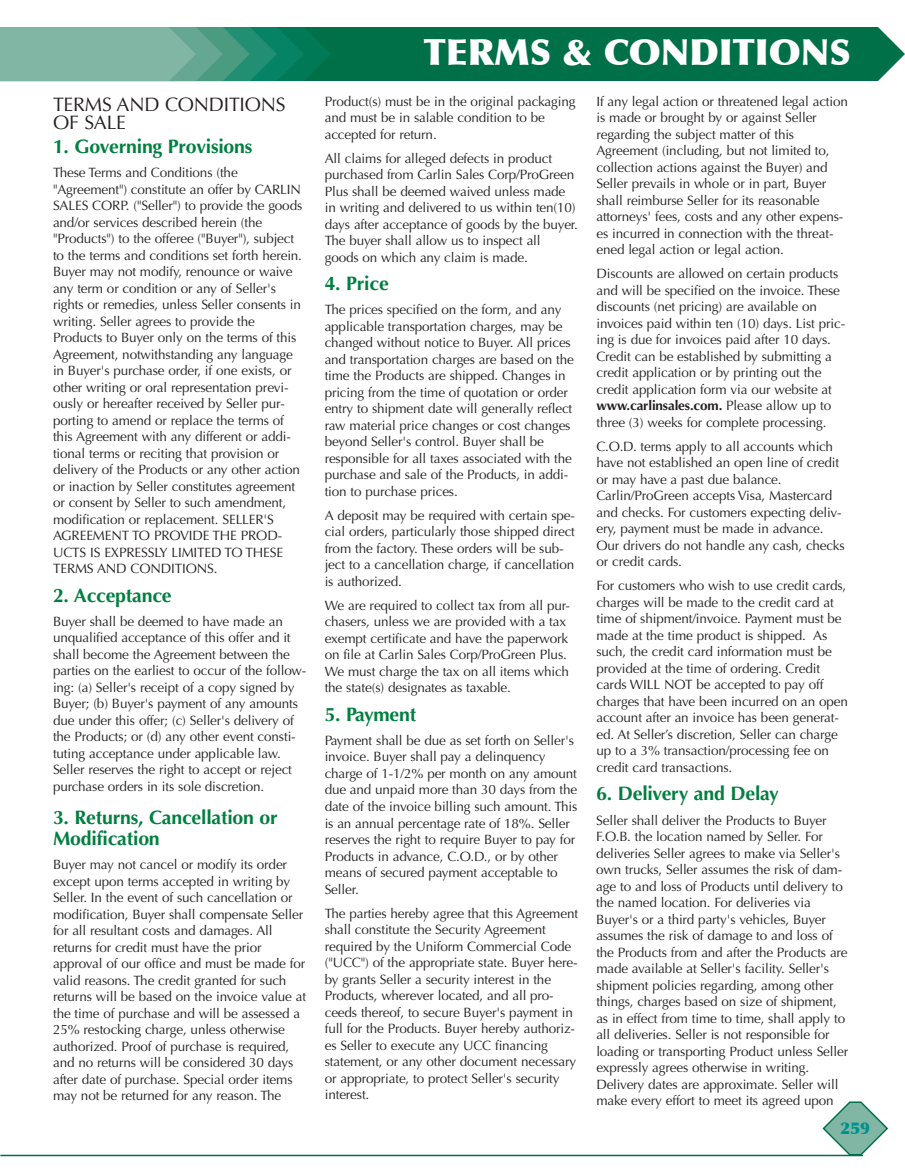
<style>
.page{position:relative;width:905px;height:1175px;background:#fff}
.page>*{position:absolute;margin:0;border:0;box-sizing:border-box;transform-origin:0 0}
.t1{font:900 36px "Optima";color:#fff}
.t2{font:700 19.5px/21px "Optima";letter-spacing:-.01em;color:#007f40}
.t3{font:19.5px/18px "Optima";letter-spacing:-.01em;color:#231f20}
.t4{font:900 16.5px "Optima";color:#009290}
.t5{font:13.5px/16.5px "Optima";letter-spacing:-.01em;color:#231f20}
.s1{font-weight:700}
</style>
<div class="page">
<div style="left:331px;top:27px;width:573px;height:54px;background:#007049"></div>
<svg style="left:0;top:27px;width:331px;height:54px;background:#59a38c"></svg>
<hr style="left:0;top:1154px;width:862px;height:2px;background:#007049">
<svg style="left:822px;top:1101px;width:66px;height:54px"></svg>
<h2 class="t3" style="left:53px;top:96px;width:234px">TERMS AND CONDITIONS<br>OF SALE</h2>
<h2 class="t2" style="left:53px;top:136px;width:201px">1. Governing Provisions</h2>
<p class="t5" style="left:53px;top:165px;width:251px">These Terms and Conditions (the "Agreement") constitute an offer by CARLIN SALES CORP. ("Seller") to provide the goods and/or services described herein (the "Products") to the offeree ("Buyer"), subject to the terms and conditions set forth herein.<br>Buyer may not modify, renounce or waive any term or condition or any of Seller's rights or remedies, unless Seller consents in writing. Seller agrees to provide the Products to Buyer only on the terms of this Agreement, notwithstanding any language in Buyer's purchase order, if one exists, or other writing or oral representation previ&shy;ously or hereafter received by Seller pur&shy;porting to amend or replace the terms of this Agreement with any different or addi&shy;tional terms or reciting that provision or delivery of the Products or any other action or inaction by Seller constitutes agreement or consent by Seller to such amendment, modification or replacement. SELLER'S AGREEMENT TO PROVIDE THE PROD-UCTS IS EXPRESSLY LIMITED TO THESE TERMS AND CONDITIONS.</p>
<h2 class="t2" style="left:53px;top:585px;width:120px">2. Acceptance</h2>
<p class="t5" style="left:53px;top:613px;width:255px">Buyer shall be deemed to have made an unqualified acceptance of this offer and it shall become the Agreement between the parties on the earliest to occur of the follow&shy;ing: (a) Seller's receipt of a copy signed by Buyer; (b) Buyer's payment of any amounts due under this offer; (c) Seller's delivery of the Products; or (d) any other event consti&shy;tuting acceptance under applicable law.<br>Seller reserves the right to accept or reject purchase orders in its sole discretion.</p>
<h2 class="t2" style="left:53px;top:807px;width:226px">3. Returns, Cancellation or<br>Modification</h2>
<p class="t5" style="left:53px;top:856px;width:255px">Buyer may not cancel or modify its order except upon terms accepted in writing by Seller. In the event of such cancellation or modification, Buyer shall compensate Seller for all resultant costs and damages. All returns for credit must have the prior approval of our office and must be made for valid reasons. The credit granted for such returns will be based on the invoice value at the time of purchase and will be assessed a 25% restocking charge, unless otherwise authorized. Proof of purchase is required, and no returns will be considered 30 days after date of purchase. Special order items may not be returned for any reason. The</p>
<h1 class="t1" style="left:423px;top:30px;width:429px">TERMS &amp; CONDITIONS</h1>
<p class="t5" style="left:325px;top:93px;width:252px">Product(s) must be in the original packaging and must be in salable condition to be accepted for return.</p>
<p class="t5" style="left:325px;top:150px;width:255px">All claims for alleged defects in product purchased from Carlin Sales Corp/ProGreen Plus shall be deemed waived unless made in writing and delivered to us within ten(10) days after acceptance of goods by the buyer.<br>The buyer shall allow us to inspect all<br>goods on which any claim is made.</p>
<h2 class="t2" style="left:325px;top:273px;width:66px">4. Price</h2>
<p class="t5" style="left:325px;top:302px;width:251px">The prices specified on the form, and any applicable transportation charges, may be changed without notice to Buyer. All prices and transportation charges are based on the time the Products are shipped. Changes in pricing from the time of quotation or order entry to shipment date will generally reflect raw material price changes or cost changes beyond Seller's control. Buyer shall be responsible for all taxes associated with the purchase and sale of the Products, in addi&shy;tion to purchase prices.</p>
<p class="t5" style="left:325px;top:507px;width:252px">A deposit may be required with certain spe&shy;cial orders, particularly those shipped direct from the factory. These orders will be sub&shy;ject to a cancellation charge, if cancellation is authorized.</p>
<p class="t5" style="left:325px;top:597px;width:247px">We are required to collect tax from all pur&shy;chasers, unless we are provided with a tax exempt certificate and have the paperwork on file at Carlin Sales Corp/ProGreen Plus.<br>We must charge the tax on all items which the state(s) designates as taxable.</p>
<h2 class="t2" style="left:325px;top:704px;width:93px">5. Payment</h2>
<p class="t5" style="left:325px;top:732px;width:254px">Payment shall be due as set forth on Seller's invoice. Buyer shall pay a delinquency charge of 1-1/2% per month on any amount due and unpaid more than 30 days from the date of the invoice billing such amount. This is an annual percentage rate of 18%. Seller reserves the right to require Buyer to pay for Products in advance, C.O.D., or by other means of secured payment acceptable to Seller.</p>
<p class="t5" style="left:325px;top:905px;width:255px">The parties hereby agree that this Agreement shall constitute the Security Agreement required by the Uniform Commercial Code ("UCC") of the appropriate state. Buyer here&shy;by grants Seller a security interest in the Products, wherever located, and all pro&shy;ceeds thereof, to secure Buyer's payment in full for the Products. Buyer hereby authoriz&shy;es Seller to execute any UCC financing statement, or any other document necessary or appropriate, to protect Seller's security interest.</p>
<p class="t5" style="left:596px;top:93px;width:253px">If any legal action or threatened legal action is made or brought by or against Seller regarding the subject matter of this Agreement (including, but not limited to, collection actions against the Buyer) and Seller prevails in whole or in part, Buyer shall reimburse Seller for its reasonable attorneys' fees, costs and any other expens&shy;es incurred in connection with the threat&shy;ened legal action or legal action.</p>
<p class="t5" style="left:596px;top:266px;width:250px">Discounts are allowed on certain products and will be specified on the invoice. These discounts (net pricing) are available on invoices paid within ten (10) days. List pric&shy;ing is due for invoices paid after 10 days.<br>Credit can be established by submitting a credit application or by printing out the credit application form via our website at <span class="s1">www.carlinsales.com.</span> Please allow up to three (3) weeks for complete processing.</p>
<p class="t5" style="left:596px;top:438px;width:250px">C.O.D. terms apply to all accounts which have not established an open line of credit or may have a past due balance.<br>Carlin/ProGreen accepts Visa, Mastercard and checks. For customers expecting deliv&shy;ery, payment must be made in advance.<br>Our drivers do not handle any cash, checks or credit cards.</p>
<p class="t5" style="left:596px;top:578px;width:253px">For customers who wish to use credit cards, charges will be made to the credit card at time of shipment/invoice. Payment must be made at the time product is shipped. As such, the credit card information must be provided at the time of ordering. Credit cards WILL NOT be accepted to pay off charges that have been incurred on an open account after an invoice has been generat&shy;ed. At Seller’s discretion, Seller can charge up to a 3% transaction/processing fee on credit card transactions.</p>
<h2 class="t2" style="left:596px;top:783px;width:184px">6. Delivery and Delay</h2>
<p class="t5" style="left:596px;top:812px;width:253px">Seller shall deliver the Products to Buyer F.O.B. the location named by Seller. For deliveries Seller agrees to make via Seller's own trucks, Seller assumes the risk of dam&shy;age to and loss of Products until delivery to the named location. For deliveries via Buyer's or a third party's vehicles, Buyer assumes the risk of damage to and loss of the Products from and after the Products are made available at Seller's facility. Seller's shipment policies regarding, among other things, charges based on size of shipment, as in effect from time to time, shall apply to all deliveries. Seller is not responsible for loading or transporting Product unless Seller expressly agrees otherwise in writing.<br>Delivery dates are approximate. Seller will make every effort to meet its agreed upon</p>
<p class="t4" style="left:840px;top:1117px;width:31px">259</p>
</div>
